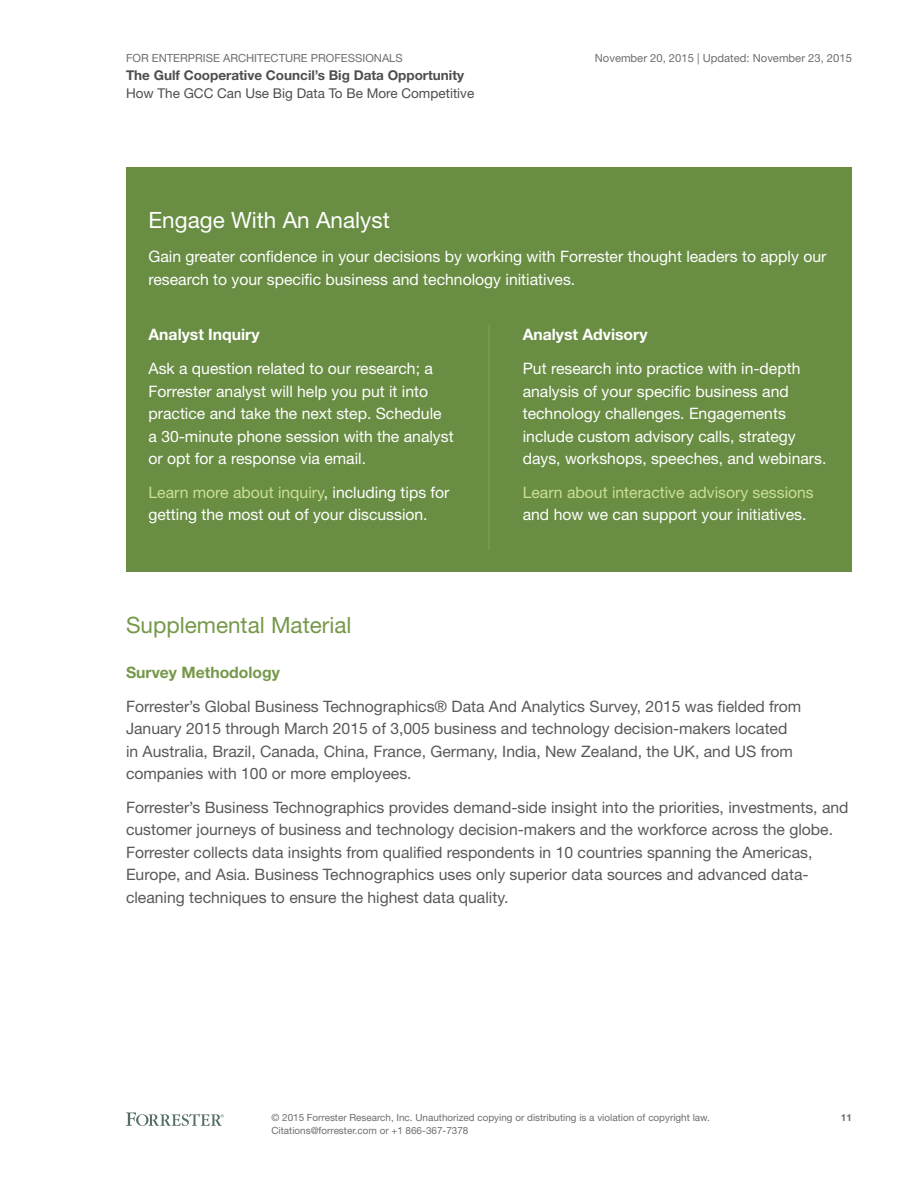
<style>
.page{position:relative;width:918px;height:1188px;background:#fff}
.page>*{position:absolute;margin:0;border:0;box-sizing:border-box;transform-origin:0 0}
.t1{font:22.5px "Helvetica Neue LT Std";color:#769849}
.t2{font:22.5px "Helvetica Neue LT Std";color:#fff}
.t3{font:15.75px/22.5px "Helvetica Neue LT Std";color:#59595b}
.t4{font:15.75px/22.5px "Helvetica Neue LT Std";color:#fff}
.t5{font:15.75px "Helvetica Neue LT Std";color:#cddf96}
.t6{font:700 15.75px "Helvetica Neue LT Std";color:#fff}
.t7{font:700 15.75px "Helvetica Neue LT Std";color:#769849}
.t8{font:700 13.5px "Helvetica Neue LT Std";color:#4e4e50}
.t9{font:13.5px "Helvetica Neue LT Std";color:#4e4e50}
.t10{font:11.25px "Helvetica Neue LT Std";color:#6d6e70}
.t11{font:9.9px/12.8px "Helvetica Neue LT Std";color:#6d6e70}
.t12{font:700 9.9px "Helvetica Neue LT Std";color:#6d6e70}
.s1{color:#cddf96}
</style>
<div class="page">
<svg style="left:126px;top:1112px;width:98px;height:14px"></svg>
<div style="left:126px;top:167px;width:726px;height:405px;background:#698d43"></div>
<hr style="left:488px;top:325px;width:2px;height:225px;background:#73a145">
<p class="t10" style="left:126px;top:51px;width:278px">For Enterprise Architecture Professionals</p>
<p class="t8" style="left:126px;top:67px;width:340px">The Gulf Cooperative Council’s Big Data Opportunity</p>
<p class="t9" style="left:126px;top:85px;width:350px">How The GCC Can Use Big Data To Be More Competitive</p>
<p class="t10" style="left:595px;top:51px;width:259px">November 20, 2015 | Updated: November 23, 2015</p>
<h1 class="t2" style="left:148px;top:207px;width:243px">Engage With An Analyst</h1>
<p class="t4" style="left:148px;top:245px;width:679px">Gain greater confidence in your decisions by working with Forrester thought leaders to apply our research to your specific business and technology initiatives.</p>
<p class="t6" style="left:148px;top:325px;width:113px">Analyst Inquiry</p>
<p class="t4" style="left:148px;top:357px;width:307px">Ask a question related to our research; a Forrester analyst will help you put it into practice and take the next step. Schedule a 30-minute phone session with the analyst or opt for a response via email.</p>
<p class="t4" style="left:148px;top:481px;width:303px"><span class="s1">Learn more about inquiry</span>, including tips for getting the most out of your discussion.</p>
<p class="t6" style="left:523px;top:325px;width:126px">Analyst Advisory</p>
<p class="t4" style="left:523px;top:357px;width:305px">Put research into practice with in-depth analysis of your specific business and technology challenges. Engagements include custom advisory calls, strategy days, workshops, speeches, and webinars.</p>
<p class="t5" style="left:523px;top:483px;width:293px">Learn about interactive advisory sessions</p>
<p class="t4" style="left:523px;top:503px;width:285px">and how we can support your initiatives.</p>
<h1 class="t1" style="left:126px;top:612px;width:227px">Supplemental Material</h1>
<p class="t7" style="left:126px;top:663px;width:156px">Survey Methodology</p>
<p class="t3" style="left:126px;top:695px;width:677px">Forrester’s Global Business Technographics® Data And Analytics Survey, 2015 was fielded from January 2015 through March 2015 of 3,005 business and technology decision-makers located in Australia, Brazil, Canada, China, France, Germany, India, New Zealand, the UK, and US from companies with 100 or more employees.</p>
<p class="t3" style="left:126px;top:796px;width:724px">Forrester’s Business Technographics provides demand-side insight into the priorities, investments, and customer journeys of business and technology decision-makers and the workforce across the globe.<br>Forrester collects data insights from qualified respondents in 10 countries spanning the Americas, Europe, and Asia. Business Technographics uses only superior data sources and advanced data&shy;cleaning techniques to ensure the highest data quality.</p>
<p class="t11" style="left:272px;top:1111px;width:440px">© 2015 Forrester Research, I nc. Unauthorized copying or distributing is a violation of copyright law.<br>Citations@forrester.com or +1 866-367-7378</p>
<p class="t12" style="left:841px;top:1112px;width:13px">11</p>
</div>
